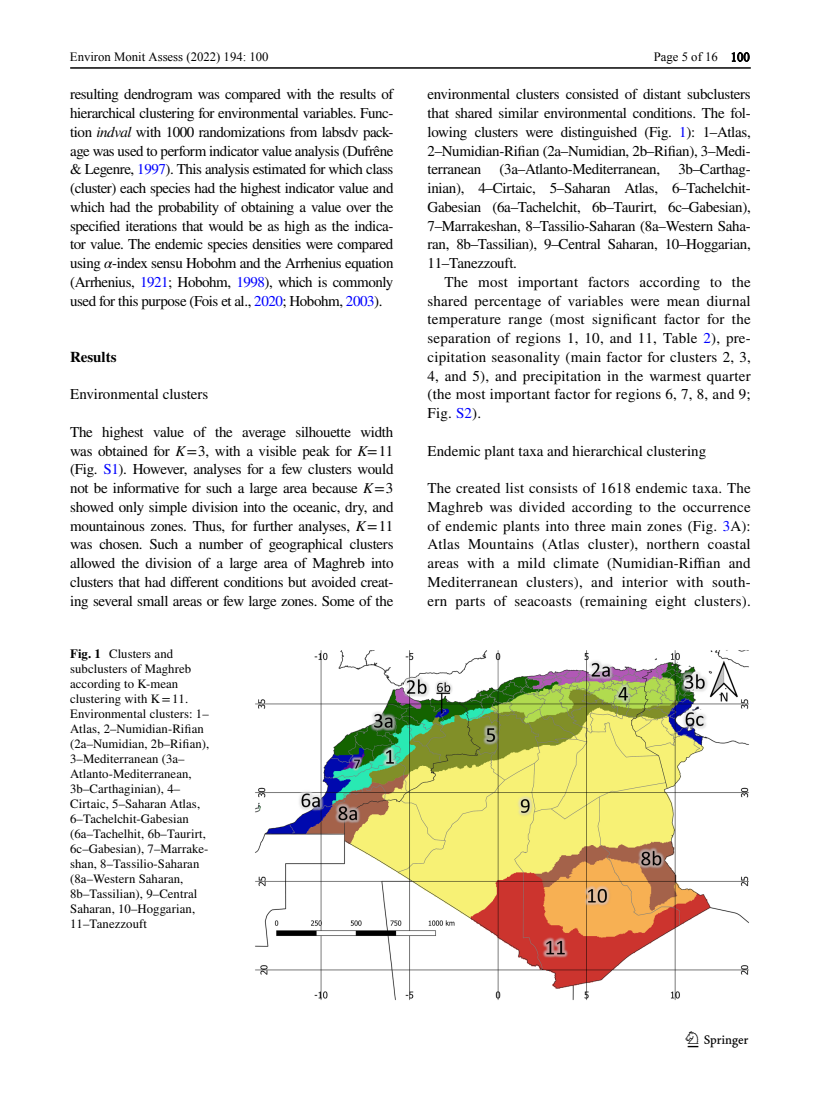
<style>
.page{position:relative;width:821px;height:1106px;background:#fff}
.page>*{position:absolute;margin:0;border:0;box-sizing:border-box;transform-origin:0 0}
.t1{font:22.5px "Springnew Regular 3";color:#000}
.t2{font:15px/18.8px "STIX";letter-spacing:-.005em;color:#000;text-align:justify}
.t3{font:700 15px "STIX";color:#000}
.t4{font:12.75px/15px "STIX";letter-spacing:.005em;color:#000}
.t5{font:12.75px "Times New Roman";color:#000}
.s1{font-style:italic}
.s2{color:#00f}
.s3{font-weight:700}
</style>
<div class="page">
<hr style="left:70px;top:67px;width:680px;height:2px;background:#000">
<img style="left:255px;top:650px;width:494px;height:351px">
<p class="t5" style="left:70px;top:52px;width:200px">Environ Monit Assess (2022) 194: 100</p>
<p class="t5" style="left:653px;top:52px;width:97px">Page 5 of 16 100</p>
<p class="t2" style="left:70px;top:86px;width:325px">resulting dendrogram was compared with the results of hierarchical clustering for environmental variables. Func&shy;tion <span class="s1">indval</span> with 1000 randomizations from labsdv pack&shy;age was used to perform indicator value analysis (Dufrêne &amp; Legenre, <span class="s2">1997</span>). This analysis estimated for which class (cluster) each species had the highest indicator value and which had the probability of obtaining a value over the specified iterations that would be as high as the indica&shy;tor value. The endemic species densities were compared using <span class="s1">α</span>-index sensu Hobohm and the Arrhenius equation (Arrhenius, <span class="s2">1921</span>; Hobohm, <span class="s2">1998</span>), which is commonly used for this purpose (Fois et al., <span class="s2">2020</span>; Hobohm, <span class="s2">2003</span>).</p>
<p class="t3" style="left:70px;top:348px;width:48px">Results</p>
<p class="t2" style="left:70px;top:386px;width:140px">Environmental clusters</p>
<p class="t2" style="left:70px;top:423px;width:325px">The highest value of the average silhouette width was obtained for <span class="s1">K</span>=3, with a visible peak for <span class="s1">K</span>=11 (Fig. <span class="s2">S1</span>). However, analyses for a few clusters would not be informative for such a large area because <span class="s1">K</span>=3 showed only simple division into the oceanic, dry, and mountainous zones. Thus, for further analyses, <span class="s1">K</span>=11 was chosen. Such a number of geographical clusters allowed the division of a large area of Maghreb into clusters that had different conditions but avoided creat&shy;ing several small areas or few large zones. Some of the</p>
<p class="t4" style="left:70px;top:647px;width:141px"><span class="s3">Fig. 1</span> Clusters and subclusters of Maghreb according to K-mean clustering with K=11.<br>Environmental clusters: 1–<br>Atlas, 2–Numidian-Rifian (2a–Numidian, 2b–Rifian),<br>3–Mediterranean (3a–<br>Atlanto-Mediterranean,<br>3b–Carthaginian), 4–<br>Cirtaic, 5–Saharan Atlas,<br>6–Tachelchit-Gabesian (6a–Tachelhit, 6b–Taurirt,<br>6c–Gabesian), 7–Marrake&shy;shan, 8–Tassilio-Saharan (8a–Western Saharan,<br>8b–Tassilian), 9–Central<br>Saharan, 10–Hoggarian,<br>11–Tanezzouft</p>
<p class="t2" style="left:427px;top:86px;width:325px">environmental clusters consisted of distant subclusters that shared similar environmental conditions. The fol&shy;lowing clusters were distinguished (Fig. <span class="s2">1</span>): 1–Atlas, 2–Numidian-Rifian (2a–Numidian, 2b–Rifian), 3–Medi&shy;terranean (3a–Atlanto-Mediterranean, 3b–Carthag&shy;inian), 4–Cirtaic, 5–Saharan Atlas, 6–Tachelchit-Gabesian (6a–Tachelchit, 6b–Taurirt, 6c–Gabesian), 7–Marrakeshan, 8–Tassilio-Saharan (8a–Western Saha&shy;ran, 8b–Tassilian), 9–Central Saharan, 10–Hoggarian, 11–Tanezzouft.</p>
<p class="t2" style="left:427px;top:273px;width:325px;text-indent:17px">The most important factors according to the shared percentage of variables were mean diurnal temperature range (most significant factor for the separation of regions 1, 10, and 11, Table <span class="s2">2</span>), pre&shy;cipitation seasonality (main factor for clusters 2, 3, 4, and 5), and precipitation in the warmest quarter (the most important factor for regions 6, 7, 8, and 9; Fig. <span class="s2">S2</span>).</p>
<p class="t2" style="left:427px;top:442px;width:280px">Endemic plant taxa and hierarchical clustering</p>
<p class="t2" style="left:427px;top:480px;width:325px">The created list consists of 1618 endemic taxa. The Maghreb was divided according to the occurrence of endemic plants into three main zones (Fig. <span class="s2">3</span>A):<br>Atlas Mountains (Atlas cluster), northern coastal areas with a mild climate (Numidian-Riffian and Mediterranean clusters), and interior with south&shy;ern parts of seacoasts (remaining eight clusters).</p>
<h1 class="t1" style="left:687px;top:1031px;width:62px">1 3</h1>
</div>
